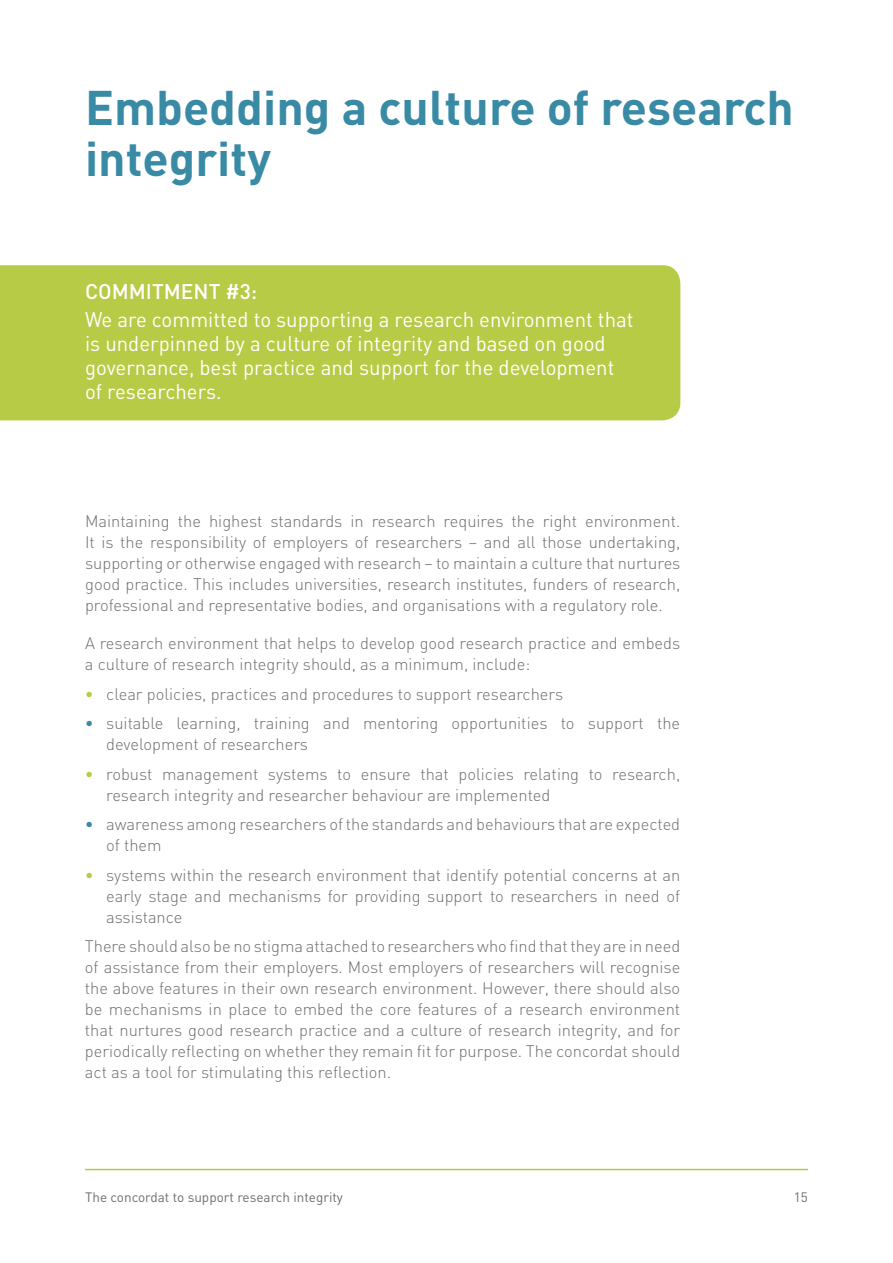
<style>
.page{position:relative;width:893px;height:1263px;background:#fff}
.page>*{position:absolute;margin:0;border:0;box-sizing:border-box;transform-origin:0 0}
.t1{font:700 48px/51px "DIN";color:#398aa5}
.t2{font:21px/24px "DIN";color:#fff}
.t3{font:500 21px "DIN";color:#fff}
.t4{font:300 16.5px/21px "DIN";color:#6d6e71}
.t5{font:13.5px "DIN";color:#6d6e71}
.s1{color:#b7cb46}
.s2{color:#398aa5}
</style>
<div class="page">
<hr style="left:85px;top:1169px;width:723px;height:1px;background:#b7cb46">
<div style="left:0;top:265px;width:680px;height:155px;background:#b7cb46"></div>
<h1 class="t1" style="left:85px;top:80px;width:710px">Embedding a culture of research integrity</h1>
<p class="t3" style="left:85px;top:278px;width:174px">COMMITMENT #3:</p>
<p class="t2" style="left:85px;top:307px;width:550px">We are committed to supporting a research environment that is underpinned by a culture of integrity and based on good governance, best practice and support for the development of researchers.</p>
<p class="t4" style="left:85px;top:510px;width:597px;text-align:justify">Maintaining the highest standards in research requires the right environment.<br>It is the responsibility of employers of researchers – and all those undertaking, supporting or otherwise engaged with research – to maintain a culture that nurtures good practice. This includes universities, research institutes, funders of research, professional and representative bodies, and organisations with a regulatory role.</p>
<p class="t4" style="left:85px;top:632px;width:597px">A research environment that helps to develop good research practice and embeds a culture of research integrity should, as a minimum, include:</p>
<p class="t4" style="left:85px;top:683px;width:480px"><span class="s1">•</span> clear policies, practices and procedures to support researchers</p>
<p class="t4" style="left:106px;top:712px;width:576px;text-indent:-21px"><span class="s2">•</span> suitable learning, training and mentoring opportunities to support the development of researchers</p>
<p class="t4" style="left:106px;top:763px;width:576px;text-indent:-21px"><span class="s1">•</span> robust management systems to ensure that policies relating to research, research integrity and researcher behaviour are implemented</p>
<p class="t4" style="left:106px;top:813px;width:576px;text-indent:-21px"><span class="s2">•</span> awareness among researchers of the standards and behaviours that are expected of them</p>
<p class="t4" style="left:106px;top:864px;width:576px;text-align:justify;text-indent:-21px"><span class="s1">•</span> systems within the research environment that identify potential concerns at an early stage and mechanisms for providing support to researchers in need of assistance</p>
<p class="t4" style="left:85px;top:935px;width:597px;text-align:justify">There should also be no stigma attached to researchers who find thatthey are in need of assistance from their employers. Most employers of researchers will recognise the above features in their own research environment. However, there should also be mechanisms in place to embed the core features of a research environment that nurtures good research practice and a culture of research integrity, and for periodically reflecting on whether they remain fit for purpose. The concordat should act as a tool for stimulating this reflection.</p>
<p class="t5" style="left:85px;top:1188px;width:259px">The concordat to support research integrity</p>
<p class="t5" style="left:794px;top:1188px;width:16px">15</p>
</div>
